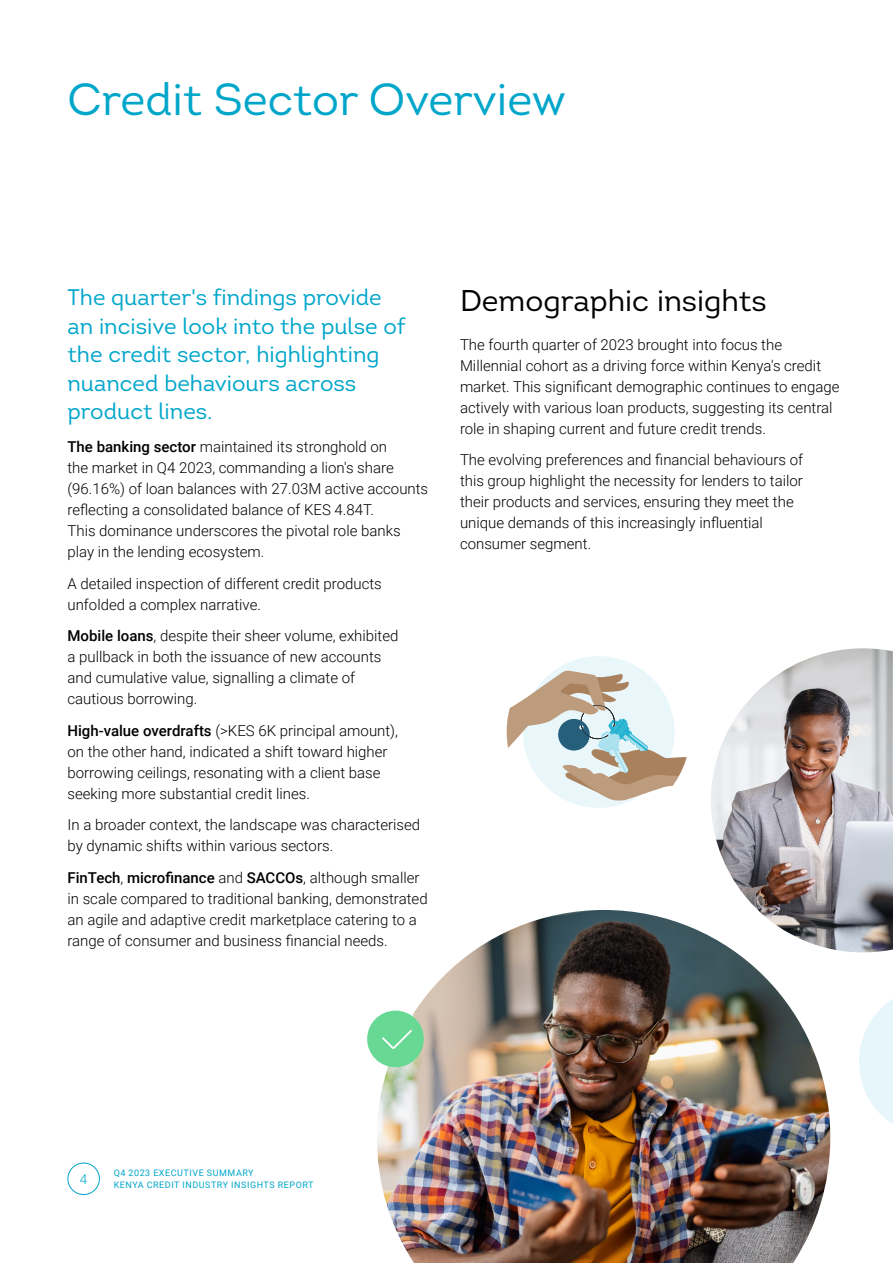
<style>
.page{position:relative;width:893px;height:1263px;background:#fff}
.page>*{position:absolute;margin:0;border:0;box-sizing:border-box;transform-origin:0 0}
.t1{font:45px "Intro";color:#00a6ca}
.t2{font:30px "Intro";color:#000}
.t3{font:22.5px/28.5px "Intro";color:#00a6ca}
.t4{font:300 15px/21px "Roboto";color:#000}
.t5{font:300 13.5px "Roboto";color:#00a6ca}
.t6{font:9px/12px "Roboto";letter-spacing:.06em;color:#00a6ca}
.s1{font-weight:500}
</style>
<div class="page">
<img style="left:377px;top:910px;width:453px;height:353px">
<img style="left:711px;top:648px;width:182px;height:304px">
<svg style="left:859px;top:999px;width:34px;height:125px"></svg>
<div style="left:367px;top:1010px;width:57px;height:57px;background:#67d995;border-radius:50%"></div>
<svg style="left:382px;top:1030px;width:30px;height:19px"></svg>
<div style="left:523px;top:656px;width:152px;height:152px;background:#e6f6fa;border-radius:50%"></div>
<svg style="left:506px;top:670px;width:181px;height:131px"></svg>
<div style="left:68px;top:1163px;width:32px;height:32px;border:1px solid #00a6ca;border-radius:50%"></div>
<h1 class="t1" style="left:68px;top:72px;width:500px">Credit Sector Overview</h1>
<h3 class="t3" style="left:68px;top:283px;width:340px">The quarter's findings provide an incisive look into the pulse of the credit sector, highlighting nuanced behaviours across product lines.</h3>
<p class="t4" style="left:68px;top:436px;width:362px"><span class="s1">The banking sector</span> maintained its stronghold on<br>the market in Q4 2023, commanding a lion's share (96.16%) of loan balances with 27.03M active accounts reflecting a consolidated balance of KES 4.84T.<br>This dominance underscores the pivotal role banks play in the lending ecosystem.</p>
<p class="t4" style="left:68px;top:572px;width:316px">A detailed inspection of different credit products unfolded a complex narrative.</p>
<p class="t4" style="left:67px;top:625px;width:332px"><span class="s1">Mobile loans</span>, despite their sheer volume, exhibited a pullback in both the issuance of new accounts and cumulative value, signalling a climate of cautious borrowing.</p>
<p class="t4" style="left:67px;top:719px;width:332px"><span class="s1">High-value overdrafts</span> (&gt;KES 6K principal amount), on the other hand, indicated a shift toward higher borrowing ceilings, resonating with a client base seeking more substantial credit lines.</p>
<p class="t4" style="left:67px;top:814px;width:354px">In a broader context, the landscape was characterised by dynamic shifts within various sectors.</p>
<p class="t4" style="left:67px;top:866px;width:362px"><span class="s1">FinTech</span>, <span class="s1">microfinance</span> and <span class="s1">SACCOs</span>, although smaller in scale compared to traditional banking, demonstrated an agile and adaptive credit marketplace catering to a range of consumer and business financial needs.</p>
<h2 class="t2" style="left:460px;top:282px;width:308px">Demographic insights</h2>
<p class="t4" style="left:460px;top:333px;width:381px">The fourth quarter of 2023 brought into focus the Millennial cohort as a driving force within Kenya's credit market. This significant demographic continues to engage actively with various loan products, suggesting its central role in shaping current and future credit trends.</p>
<p class="t4" style="left:460px;top:449px;width:345px">The evolving preferences and financial behaviours of this group highlight the necessity for lenders to tailor their products and services, ensuring they meet the unique demands of this increasingly influential consumer segment.</p>
<p class="t5" style="left:80px;top:1169px;width:9px">4</p>
<p class="t6" style="left:114px;top:1166px;width:201px">Q4 2023 EXECUTIVE SUMMARY<br>KENYA CREDIT INDUSTRY INSIGHTS REPORT</p>
</div>
